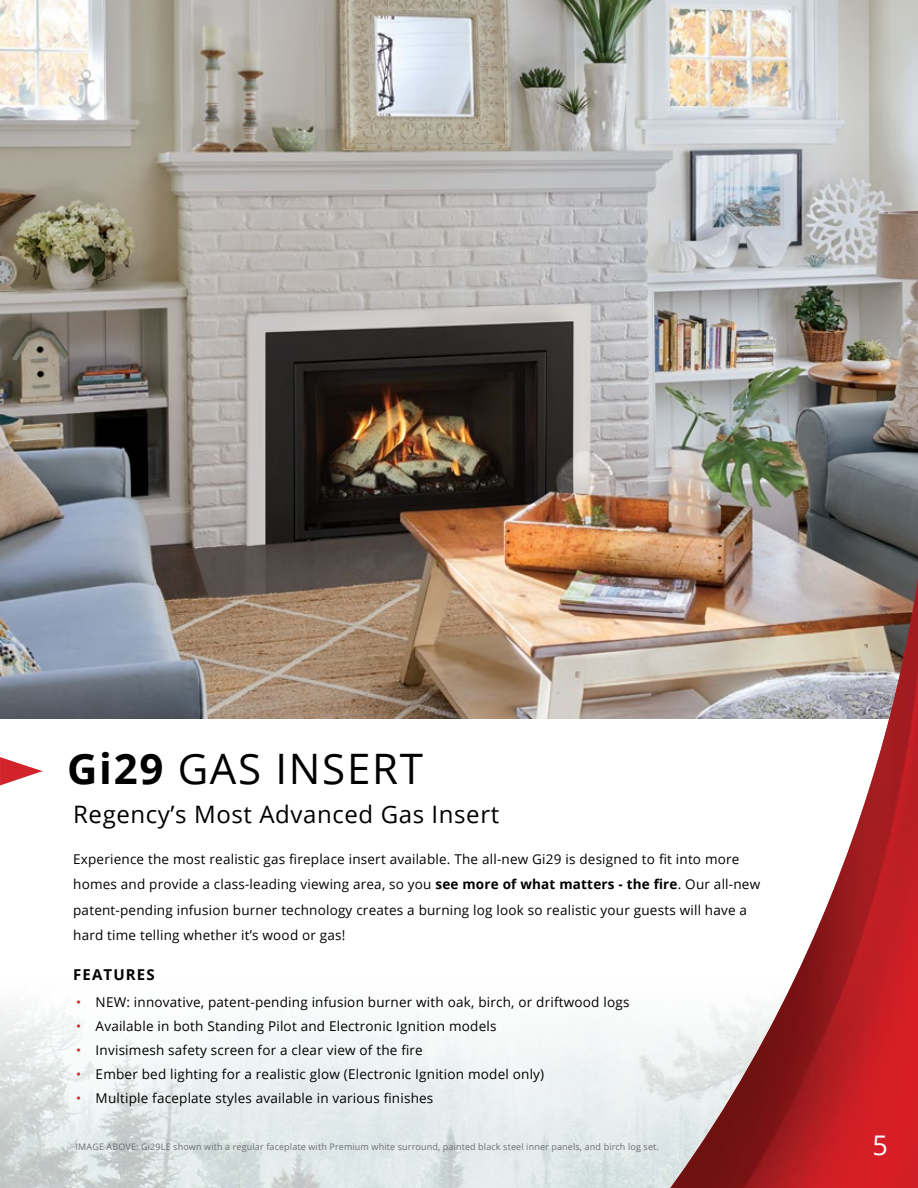
<style>
.page{position:relative;width:918px;height:1188px;background:#fff}
.page>*{position:absolute;margin:0;border:0;box-sizing:border-box;transform-origin:0 0}
.t1{font:42px "Open Sans";letter-spacing:.04em;color:#000}
.t2{font:27px "Open Sans";color:#fff}
.t3{font:24px "Open Sans";letter-spacing:.025em;color:#000}
.t4{font:700 15px "Open Sans";letter-spacing:.075em;color:#000}
.t5{font:13.5px/25.5px "Open Sans";letter-spacing:.015em;color:#000}
.t6{font:9px "Open Sans";letter-spacing:.015em;color:#6d6e71}
.s1{font-weight:700}
.s2{color:#e1251b}
</style>
<div class="page">
<img style="left:0;top:1006px;width:653px;height:182px">
<svg style="left:0;top:757px;width:43px;height:28px"></svg>
<img style="left:0;top:0;width:918px;height:719px">
<img style="left:653px;top:457px;width:265px;height:731px">
<h1 class="t1" style="left:67px;top:740px;width:357px"><span class="s1">Gi29</span> GAS INSERT</h1>
<h3 class="t3" style="left:73px;top:798px;width:428px">Regency’s Most Advanced Gas Insert</h3>
<p class="t5" style="left:73px;top:846px;width:689px">Experience the most realistic gas fireplace insert available. The all-new Gi29 is designed to fit into more homes and provide a class-leading viewing area, so you <span class="s1">see more of what matters - the fire</span>. Our all-new patent-pending infusion burner technology creates a burning log look so realistic your guests will have a hard time telling whether it’s wood or gas!</p>
<p class="t4" style="left:73px;top:964px;width:83px">FEATURES</p>
<p class="t5" style="left:76px;top:989px;width:555px"><span class="s2">•</span> NEW: innovative, patent-pending infusion burner with oak, birch, or driftwood logs</p>
<p class="t5" style="left:76px;top:1013px;width:422px"><span class="s2">•</span> Available in both Standing Pilot and Electronic Ignition models</p>
<p class="t5" style="left:76px;top:1037px;width:348px"><span class="s2">•</span> Invisimesh safety screen for a clear view of the fire</p>
<p class="t5" style="left:76px;top:1061px;width:470px"><span class="s2">•</span> Ember bed lighting for a realistic glow (Electronic Ignition model only)</p>
<p class="t5" style="left:76px;top:1085px;width:359px"><span class="s2">•</span> Multiple faceplate styles available in various finishes</p>
<p class="t6" style="left:76px;top:1141px;width:585px">IMAGE ABOVE: Gi29LE shown with a regular faceplate with Premium white surround, painted black steel inner panels, and birch log set.</p>
<h2 class="t2" style="left:872px;top:1126px;width:17px">5</h2>
</div>
